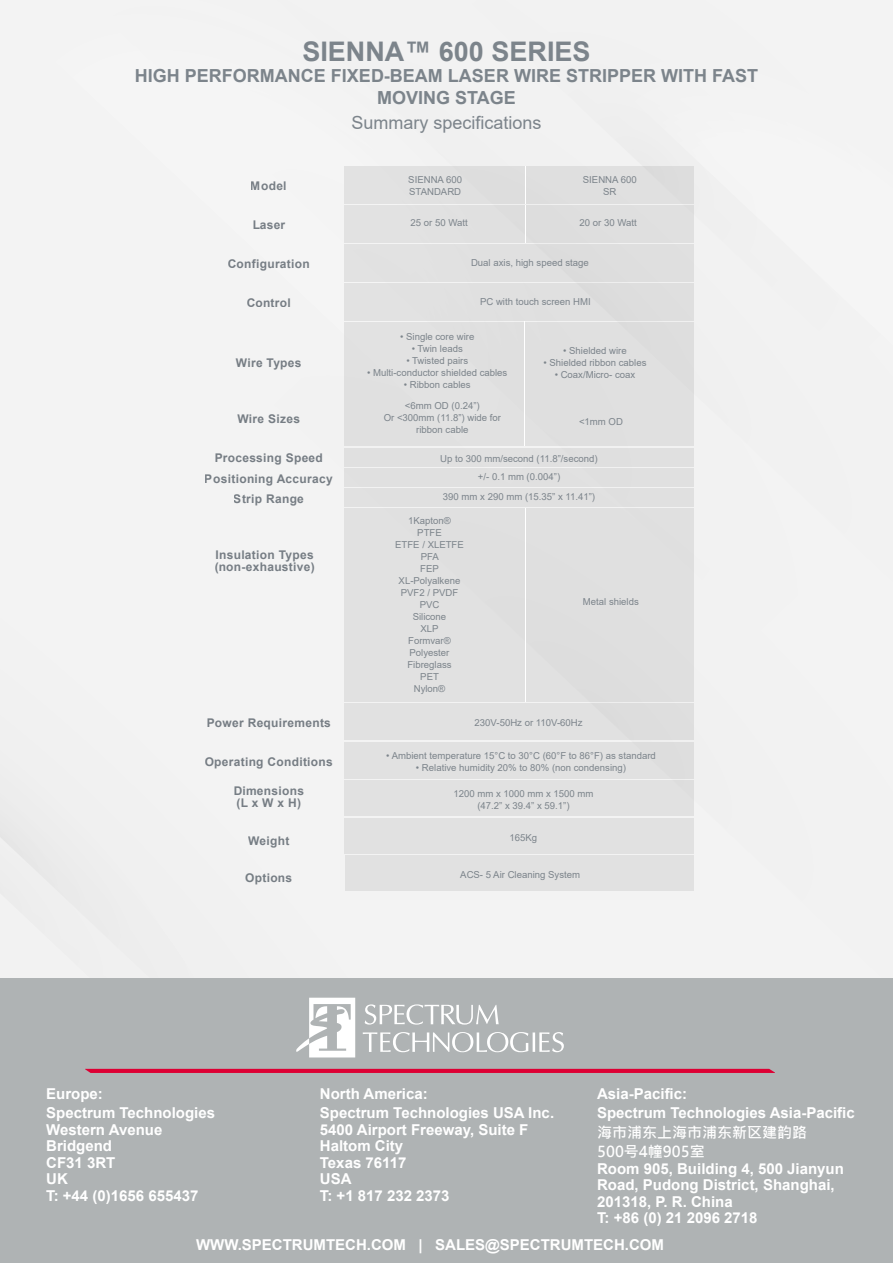
<style>
.page{position:relative;width:893px;height:1263px;background:#fff}
.page>*{position:absolute;margin:0;border:0;box-sizing:border-box;transform-origin:0 0}
.t1{font:700 27px "Arial";color:#7c848b}
.t2{font:700 18px/21.6px "Arial";color:#7c848b;text-align:center}
.t3{font:18px "Arial";color:#7c848b}
.t4{font:700 15px/16.5px "Arial";color:#fff}
.t5{font:15px/19.5px "Microsoft Jheng Hei UI Bold";color:#fff}
.t6{font:700 12px/12px "Arial";letter-spacing:.025em;color:#7c848b}
.t7{font:9.6px/12px "Arial";color:#7c848b;text-align:center}
</style>
<div class="page">
<div style="left:0;top:550px;width:173px;height:81px;background:#f3f3f3"></div>
<div style="left:0;top:631px;width:725px;height:347px;background:#f1f1f1"></div>
<div style="left:173px;top:550px;width:720px;height:133px;background:#f3f3f3"></div>
<div style="left:694px;top:0;width:199px;height:557px;background:#f3f3f3"></div>
<div style="left:165px;top:717px;width:728px;height:261px;background:#f3f3f3"></div>
<div style="left:0;top:0;width:865px;height:550px;background:#f3f3f3"></div>
<div style="left:344px;top:166px;width:350px;height:38px;background:#e0e0e0"></div>
<hr style="left:525px;top:166px;width:1px;height:38px;background:#fff">
<div style="left:344px;top:283px;width:350px;height:37px;background:#e0e0e0"></div>
<div style="left:344px;top:244px;width:350px;height:37px;background:#e0e0e0"></div>
<div style="left:344px;top:205px;width:350px;height:37px;background:#e0e0e0"></div>
<hr style="left:525px;top:205px;width:1px;height:37px;background:#fff">
<div style="left:344px;top:322px;width:350px;height:76px;background:#e0e0e0"></div>
<hr style="left:524px;top:321px;width:1px;height:77px;background:#fff">
<div style="left:344px;top:508px;width:350px;height:194px;background:#e0e0e0"></div>
<hr style="left:525px;top:508px;width:1px;height:194px;background:#fff">
<div style="left:344px;top:400px;width:350px;height:46px;background:#e0e0e0"></div>
<hr style="left:524px;top:400px;width:1px;height:46px;background:#fff">
<div style="left:344px;top:704px;width:350px;height:36px;background:#e1e1e1"></div>
<div style="left:344px;top:742px;width:350px;height:37px;background:#e1e1e1"></div>
<div style="left:344px;top:448px;width:350px;height:18px;background:#e0e0e0"></div>
<div style="left:344px;top:468px;width:350px;height:18px;background:#e0e0e0"></div>
<div style="left:344px;top:488px;width:350px;height:19px;background:#e0e0e0"></div>
<div style="left:344px;top:780px;width:350px;height:36px;background:#e1e1e1"></div>
<div style="left:344px;top:818px;width:350px;height:35px;background:#e1e1e1"></div>
<div style="left:345px;top:856px;width:349px;height:35px;background:#e1e1e1"></div>
<div style="left:0;top:978px;width:893px;height:285px;background:#afb3b4"></div>
<hr style="left:85px;top:1069px;width:690px;height:4px;background:#dd0034">
<svg style="left:296px;top:998px;width:59px;height:59px"></svg>
<svg style="left:365px;top:1004px;width:134px;height:20px"></svg>
<svg style="left:363px;top:1032px;width:201px;height:20px"></svg>
<h1 class="t1" style="left:302px;top:32px;width:290px">SIENNA™ 600 SERIES</h1>
<h2 class="t2" style="left:135px;top:65px;width:625px">HIGH PERFORMANCE FIXED-BEAM LASER WIRE STRIPPER WITH FAST<br>MOVING STAGE</h2>
<h2 class="t3" style="left:351px;top:111px;width:192px">Summary specifications</h2>
<p class="t6" style="left:251px;top:180px;width:37px">Model</p>
<p class="t7" style="left:408px;top:174px;width:55px;text-align:left">SIENNA 600<br>STANDARD</p>
<p class="t7" style="left:583px;top:174px;width:55px">SIENNA 600<br>SR</p>
<p class="t6" style="left:252px;top:219px;width:35px">Laser</p>
<p class="t7" style="left:410px;top:216px;width:59px">25 or 50 Watt</p>
<p class="t7" style="left:579px;top:216px;width:59px">20 or 30 Watt</p>
<p class="t6" style="left:228px;top:258px;width:84px">Configuration</p>
<p class="t7" style="left:471px;top:257px;width:119px">Dual axis, high speed stage</p>
<p class="t6" style="left:246px;top:297px;width:46px">Control</p>
<p class="t7" style="left:480px;top:295px;width:112px">PC with touch screen HMI</p>
<p class="t6" style="left:236px;top:356px;width:67px">Wire Types</p>
<p class="t6" style="left:237px;top:413px;width:64px">Wire Sizes</p>
<p class="t7" style="left:400px;top:330px;width:76px">• Single core wire</p>
<p class="t7" style="left:412px;top:342px;width:53px">• Twin leads</p>
<p class="t7" style="left:406px;top:354px;width:63px">• Twisted pairs</p>
<p class="t7" style="left:367px;top:366px;width:142px">• Multi-conductor shielded cables</p>
<p class="t7" style="left:404px;top:378px;width:68px">• Ribbon cables</p>
<p class="t7" style="left:384px;top:399px;width:119px">&lt;6mm OD (0.24”)<br>Or &lt;300mm (11.8”) wide for ribbon cable</p>
<p class="t7" style="left:563px;top:344px;width:65px">• Shielded wire</p>
<p class="t7" style="left:543px;top:356px;width:105px">• Shielded ribbon cables</p>
<p class="t7" style="left:555px;top:368px;width:82px">• Coax/Micro- coax</p>
<p class="t7" style="left:579px;top:416px;width:45px">&lt;1mm OD</p>
<p class="t6" style="left:215px;top:452px;width:110px">Processing Speed</p>
<p class="t7" style="left:440px;top:452px;width:159px">Up to 300 mm/second (11.8”/second)</p>
<p class="t6" style="left:205px;top:472px;width:129px">Positioning Accuracy</p>
<p class="t7" style="left:478px;top:471px;width:84px">+/- 0.1 mm (0.004”)</p>
<p class="t6" style="left:234px;top:493px;width:72px">Strip Range</p>
<p class="t7" style="left:443px;top:491px;width:154px">390 mm x 290 mm (15.35” x 11.41”)</p>
<p class="t6" style="left:214px;top:549px;width:102px">Insulation Types (non-exhaustive)</p>
<p class="t7" style="left:395px;top:514px;width:70px">1Kapton®<br>PTFE<br>ETFE / XLETFE<br>PFA<br>FEP<br>XL-Polyalkene<br>PVF2 / PVDF<br>PVC<br>Silicone<br>XLP<br>Formvar®<br>Polyester<br>Fibreglass<br>PET<br>Nylon®</p>
<p class="t7" style="left:583px;top:595px;width:57px">Metal shields</p>
<p class="t6" style="left:207px;top:717px;width:126px">Power Requirements</p>
<p class="t7" style="left:475px;top:716px;width:109px">230V-50Hz or 110V-60Hz</p>
<p class="t6" style="left:205px;top:756px;width:130px">Operating Conditions</p>
<p class="t7" style="left:386px;top:749px;width:271px">• Ambient temperature 15°C to 30°C (60°F to 86°F) as standard</p>
<p class="t7" style="left:416px;top:761px;width:212px">• Relative humidity 20% to 80% (non condensing)</p>
<p class="t6" style="left:233px;top:785px;width:72px">Dimensions (L x W x H)</p>
<p class="t7" style="left:453px;top:788px;width:142px">1200 mm x 1000 mm x 1500 mm (47.2” x 39.4” x 59.1”)</p>
<p class="t6" style="left:248px;top:834px;width:43px">Weight</p>
<p class="t7" style="left:510px;top:831px;width:29px">165Kg</p>
<p class="t6" style="left:245px;top:872px;width:49px">Options</p>
<p class="t7" style="left:460px;top:869px;width:121px">ACS- 5 Air Cleaning System</p>
<h3 class="t4" style="left:597px;top:1084px;width:259px;line-height:19.2px">Asia-Pacific:<br>Spectrum Technologies Asia-Pacific</h3>
<h3 class="t5" style="left:597px;top:1122px;width:211px">海市浦东上海市浦东新区建韵路<br>500号4幢905室</h3>
<h3 class="t4" style="left:597px;top:1160px;width:248px">Room 905, Building 4, 500 Jianyun<br>Road, Pudong District, Shanghai,<br>201318, P. R. China<br>T: +86 (0) 21 2096 2718</h3>
<h3 class="t4" style="left:196px;top:1237px;width:469px">WWW.SPECTRUMTECH.COM | SALES@SPECTRUMTECH.COM</h3>
<h3 class="t4" style="left:46px;top:1084px;width:170px;line-height:19.2px">Europe:<br>Spectrum Technologies</h3>
<h3 class="t4" style="left:46px;top:1121px;width:154px">Western Avenue<br>Bridgend<br>CF31 3RT<br>UK<br>T: +44 (0)1656 655437</h3>
<h3 class="t4" style="left:320px;top:1084px;width:236px;line-height:19.2px">North America:<br>Spectrum Technologies USA Inc.</h3>
<h3 class="t4" style="left:320px;top:1121px;width:210px">5400 Airport Freeway, Suite F<br>Haltom City<br>Texas 76117<br>USA<br>T: +1 817 232 2373</h3>
</div>
